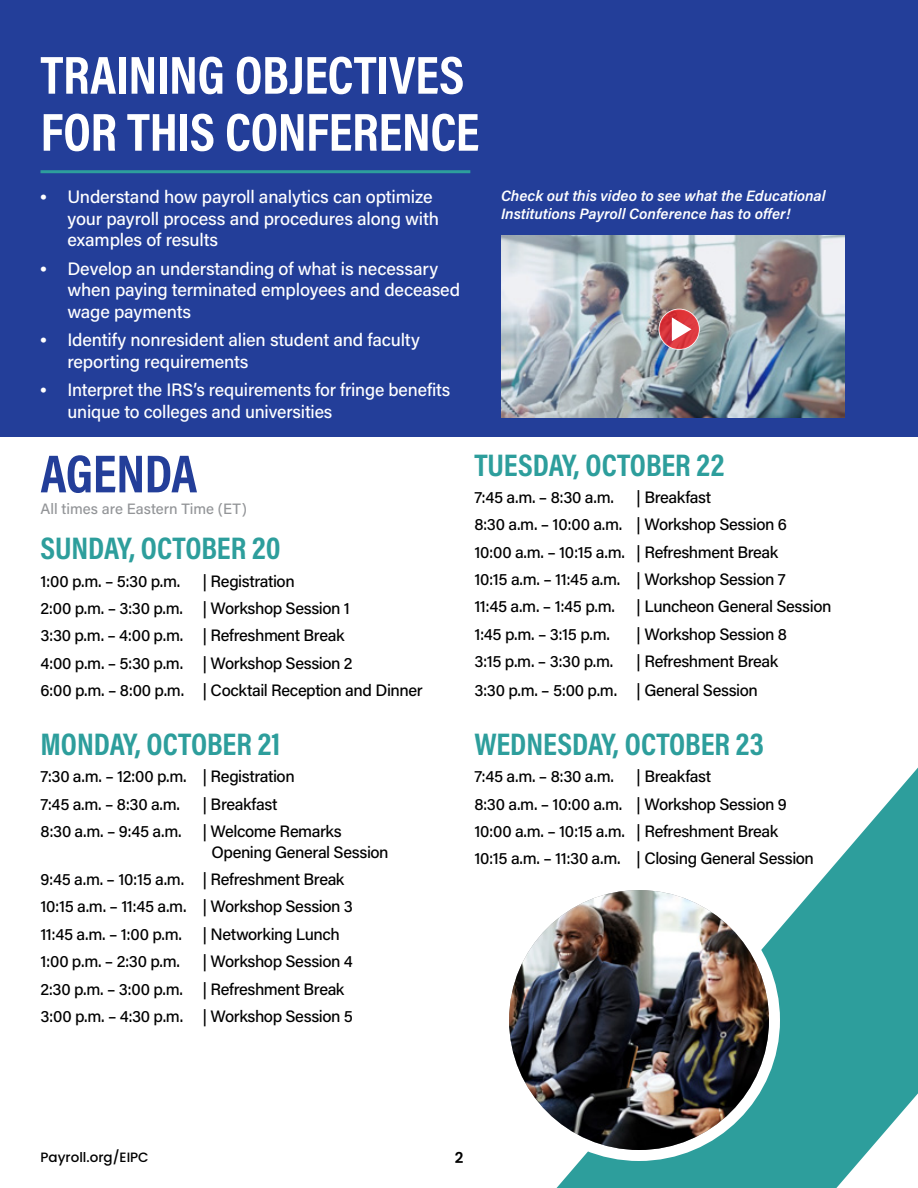
<style>
.page{position:relative;width:918px;height:1188px;background:#fff}
.page>*{position:absolute;margin:0;border:0;box-sizing:border-box;transform-origin:0 0}
.t1{font:700 54px/57px "Acumin Pro Cond";letter-spacing:-.005em;color:#fff}
.t2{font:700 54px "Acumin Pro Cond";letter-spacing:-.01em;color:#233e99}
.t3{font:700 31.5px "Acumin Pro Cond";letter-spacing:-.005em;color:#2d9e9c}
.t4{font:500 18px/21.6px "Acumin Pro";letter-spacing:-.01em;color:#fff}
.t5{font:500 16.5px/27.3px "Acumin Pro";letter-spacing:-.025em;color:#000}
.t6{font:italic 600 15px/18px "Acumin Pro";color:#fff}
.t7{font:500 15px "Acumin Pro";color:#939598}
.t8{font:600 15px "Poppins";color:#000}
.t9{font:500 13.5px "Poppins";color:#000}
.s1{font-family:"Times";font-weight:400}
</style>
<div class="page">
<div style="left:0;top:0;width:918px;height:436px;background:#233e99"></div>
<hr style="left:40px;top:170px;width:430px;height:3px;background:#2d9e9c">
<svg style="left:557px;top:768px;width:361px;height:420px;fill:#2d9e9c"></svg>
<div style="left:498px;top:879px;width:282px;height:282px;background:#fff;border-radius:50%"></div>
<img style="left:509px;top:890px;width:260px;height:260px;border-radius:130px">
<img style="left:501px;top:236px;width:343px;height:182px">
<div style="left:659px;top:309px;width:41px;height:41px;border:2px solid #fff;border-radius:50%"></div>
<svg style="left:659px;top:309px;width:40px;height:40px"></svg>
<svg style="left:672px;top:317px;width:20px;height:24px"></svg>
<h1 class="t1" style="left:40px;top:45px;width:440px">TRAINING OBJECTIVES<br>FOR THIS CONFERENCE</h1>
<p class="t4" style="left:68px;top:185px;width:373px;text-indent:-27px"><span class="s1">•</span> Understand how payroll analytics can optimize your payroll process and procedures along with examples of results</p>
<p class="t4" style="left:68px;top:257px;width:394px;text-indent:-27px"><span class="s1">•</span> Develop an understanding of what is necessary when paying terminated employees and deceased wage payments</p>
<p class="t4" style="left:68px;top:328px;width:354px;text-indent:-27px"><span class="s1">•</span> Identify nonresident alien student and faculty reporting requirements</p>
<p class="t4" style="left:68px;top:378px;width:384px;text-indent:-27px"><span class="s1">•</span> Interpret the IRS’s requirements for fringe benefits unique to colleges and universities</p>
<p class="t6" style="left:501px;top:186px;width:326px">Check out this video to see what the Educational<br>Institutions Payroll Conference has to offer!</p>
<h1 class="t2" style="left:40px;top:438px;width:158px">AGENDA</h1>
<p class="t7" style="left:40px;top:499px;width:208px">All times are Eastern Time (ET)</p>
<h2 class="t3" style="left:40px;top:527px;width:242px">SUNDAY, OCTOBER 20</h2>
<p class="t5" style="left:40px;top:566px;width:141px">1:00 p.m. – 5:30 p.m.</p>
<p class="t5" style="left:40px;top:566px;width:384px;text-indent:162px">| Registration<br>2:00 p.m. – 3:30 p.m. | Workshop Session 1<br>3:30 p.m. – 4:00 p.m. | Refreshment Break<br>4:00 p.m. – 5:30 p.m. | Workshop Session 2<br>6:00 p.m. – 8:00 p.m. | Cocktail Reception and Dinner</p>
<h2 class="t3" style="left:40px;top:723px;width:242px">MONDAY, OCTOBER 21</h2>
<p class="t5" style="left:40px;top:762px;width:256px">7:30 a.m. – 12:00 p.m. | Registration<br>7:45 a.m. – 8:30 a.m.</p>
<p class="t5" style="left:202px;top:790px;width:76px">| Breakfast</p>
<p class="t5" style="left:40px;top:817px;width:143px">8:30 a.m. – 9:45 a.m.</p>
<p class="t5" style="left:211px;top:820px;width:179px;line-height:20.7px;text-indent:-9px">| Welcome Remarks<br>Opening General Session</p>
<p class="t5" style="left:40px;top:865px;width:314px">9:45 a.m. – 10:15 a.m. | Refreshment Break 10:15 a.m. – 11:45 a.m. | Workshop Session 3<br>11:45 a.m. – 1:00 p.m. | Networking Lunch 1:00 p.m. – 2:30 p.m.</p>
<p class="t5" style="left:40px;top:947px;width:314px;text-indent:162px">| Workshop Session 4<br>2:30 p.m. – 3:00 p.m. | Refreshment Break<br>3:00 p.m. – 4:30 p.m. | Workshop Session 5</p>
<h2 class="t3" style="left:474px;top:444px;width:252px">TUESDAY, OCTOBER 22</h2>
<p class="t5" style="left:474px;top:483px;width:141px">7:45 a.m. – 8:30 a.m.</p>
<p class="t5" style="left:474px;top:483px;width:314px;text-indent:162px">| Breakfast<br>8:30 a.m. – 10:00 a.m. | Workshop Session 6<br>10:00 a.m. – 10:15 a.m. | Refreshment Break<br>10:15 a.m. – 11:45 a.m. | Workshop Session 7<br>11:45 a.m. – 1:45 p.m.</p>
<p class="t5" style="left:636px;top:592px;width:197px">| Luncheon General Session</p>
<p class="t5" style="left:474px;top:620px;width:137px">1:45 p.m. – 3:15 p.m.</p>
<p class="t5" style="left:636px;top:620px;width:152px">| Workshop Session 8</p>
<p class="t5" style="left:474px;top:647px;width:141px">3:15 p.m. – 3:30 p.m.</p>
<p class="t5" style="left:474px;top:646px;width:306px;line-height:29.1px;text-indent:162px">| Refreshment Break<br>3:30 p.m. – 5:00 p.m. | General Session</p>
<h2 class="t3" style="left:474px;top:723px;width:291px">WEDNESDAY, OCTOBER 23</h2>
<p class="t5" style="left:474px;top:762px;width:141px">7:45 a.m. – 8:30 a.m.</p>
<p class="t5" style="left:474px;top:762px;width:341px;text-indent:162px">| Breakfast<br>8:30 a.m. – 10:00 a.m. | Workshop Session 9<br>10:00 a.m. – 10:15 a.m. | Refreshment Break 10:15 a.m. – 11:30 a.m. | Closing General Session</p>
<p class="t9" style="left:40px;top:1149px;width:110px">Payroll.org/EIPC</p>
<p class="t8" style="left:455px;top:1149px;width:10px">2</p>
</div>
